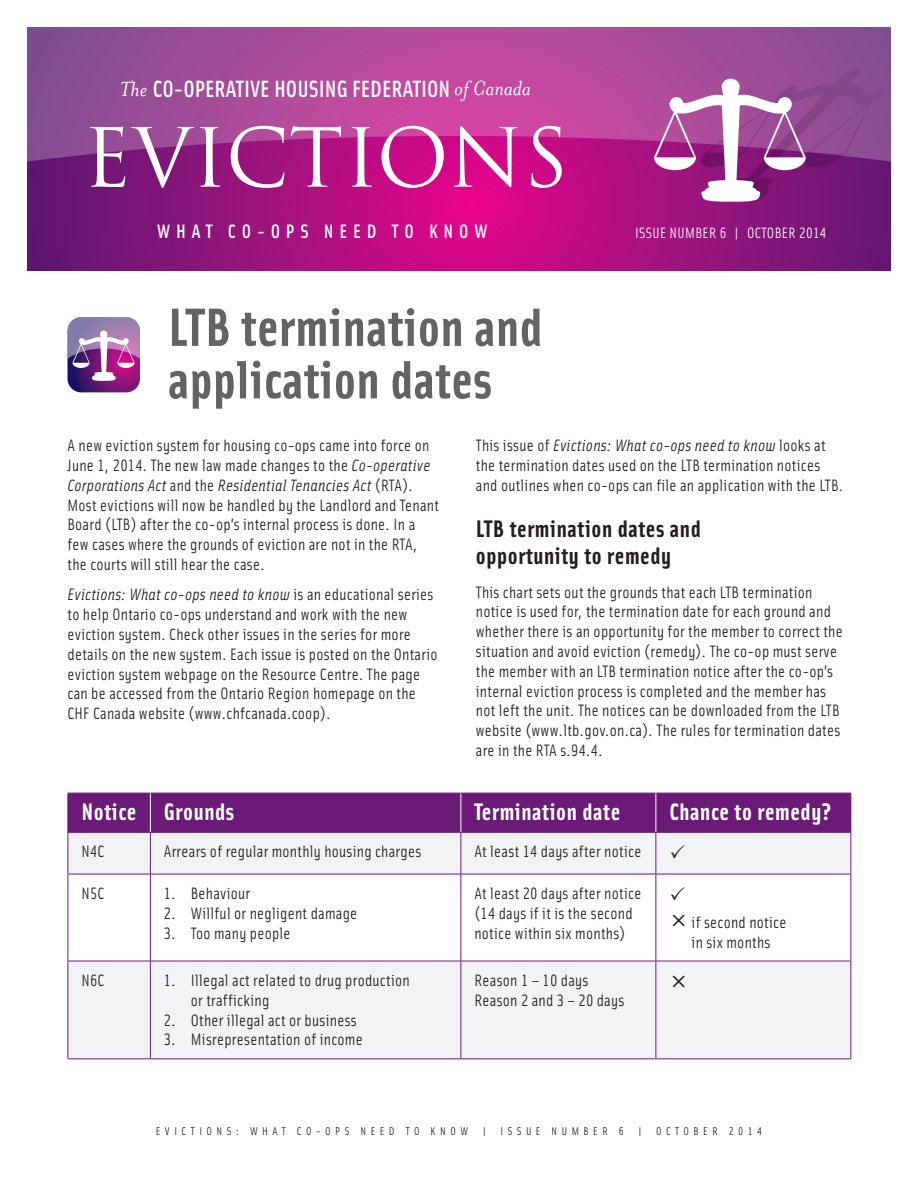
<style>
.page{position:relative;width:918px;height:1188px;background:#fff}
.page>*{position:absolute;margin:0;border:0;box-sizing:border-box;transform-origin:0 0}
.t1{font:79.2px "Trajan";color:#fff}
.issue_head{font:54px/52.5px "Solex Bold Lining";letter-spacing:.01em;color:#636366}
.subhead_1{font:24px "Solex Bold Lining";letter-spacing:.025em;color:#fff}
.subhead_1-2{font:24px/27px "Solex Bold Lining";letter-spacing:.025em;color:#231f20}
.t2{font:500 23.55px "Solex";color:#fff}
.t3{font:19.5px "Solex Medium Lining";letter-spacing:.3em;color:#fff}
.body_copy{font:16.5px/19.8px "Solex Regular Lining";letter-spacing:.015em;color:#231f20}
.t4{font:15px "Solex Regular Lining";letter-spacing:.025em;color:#fff}
.t5{font:11.25px "Solex Regular Lining";letter-spacing:.4em;color:#231f20}
.s1{font-family:"Mrs Eaves";font-weight:400;font-style:italic}
.s2{font-style:italic}
</style>
<div class="page">
<svg style="left:68px;top:317px;width:72px;height:75px;background:#9a66a3"></svg>
<svg style="left:28px;top:162px;width:863px;height:109px;background:#a0107d"></svg>
<svg style="left:27px;top:27px;width:864px;height:135px;background:#aa4396"></svg>
<svg style="left:654px;top:66px;width:232px;height:136px;background:#a1569c"></svg>
<div style="left:69px;top:794px;width:781px;height:38px;background:#6b1a78"></div>
<svg style="left:69px;top:833px;width:781px;height:225px;fill:#f2f3f4"></svg>
<hr style="left:68px;top:833px;width:1px;height:41px;background:#6b1a78">
<hr style="left:150px;top:833px;width:1px;height:41px;background:#6b1a78">
<hr style="left:460px;top:833px;width:1px;height:41px;background:#6b1a78">
<hr style="left:656px;top:833px;width:1px;height:41px;background:#6b1a78">
<hr style="left:850px;top:833px;width:1px;height:41px;background:#6b1a78">
<hr style="left:68px;top:874px;width:82px;height:1px;background:#6b1a78">
<hr style="left:68px;top:874px;width:1px;height:87px;background:#6b1a78">
<hr style="left:150px;top:874px;width:311px;height:1px;background:#6b1a78">
<hr style="left:150px;top:874px;width:1px;height:87px;background:#6b1a78">
<hr style="left:461px;top:874px;width:195px;height:1px;background:#6b1a78">
<hr style="left:460px;top:874px;width:1px;height:87px;background:#6b1a78">
<hr style="left:656px;top:874px;width:195px;height:1px;background:#6b1a78">
<hr style="left:656px;top:874px;width:1px;height:87px;background:#6b1a78">
<hr style="left:850px;top:874px;width:1px;height:87px;background:#6b1a78">
<hr style="left:68px;top:961px;width:82px;height:1px;background:#6b1a78">
<hr style="left:68px;top:961px;width:1px;height:97px;background:#6b1a78">
<hr style="left:150px;top:961px;width:311px;height:1px;background:#6b1a78">
<hr style="left:150px;top:961px;width:1px;height:97px;background:#6b1a78">
<hr style="left:461px;top:961px;width:195px;height:1px;background:#6b1a78">
<hr style="left:460px;top:961px;width:1px;height:97px;background:#6b1a78">
<hr style="left:656px;top:961px;width:195px;height:1px;background:#6b1a78">
<hr style="left:656px;top:961px;width:1px;height:97px;background:#6b1a78">
<hr style="left:850px;top:961px;width:1px;height:97px;background:#6b1a78">
<hr style="left:68px;top:1058px;width:82px;height:1px;background:#6b1a78">
<hr style="left:150px;top:1058px;width:311px;height:1px;background:#6b1a78">
<hr style="left:461px;top:1058px;width:195px;height:1px;background:#6b1a78">
<hr style="left:656px;top:1058px;width:195px;height:1px;background:#6b1a78">
<hr style="left:68px;top:793px;width:82px;height:1px;background:#6b1a78">
<hr style="left:68px;top:793px;width:1px;height:39px;background:#6b1a78">
<hr style="left:150px;top:793px;width:311px;height:1px;background:#6b1a78">
<hr style="left:461px;top:793px;width:195px;height:1px;background:#6b1a78">
<hr style="left:656px;top:793px;width:195px;height:1px;background:#6b1a78">
<hr style="left:850px;top:793px;width:1px;height:39px;background:#6b1a78">
<hr style="left:68px;top:832px;width:82px;height:1px;background:#6b1a78">
<hr style="left:150px;top:832px;width:311px;height:1px;background:#6b1a78">
<hr style="left:461px;top:832px;width:195px;height:1px;background:#6b1a78">
<hr style="left:656px;top:832px;width:195px;height:1px;background:#6b1a78">
<hr style="left:150px;top:793px;width:1px;height:39px;background:#fff">
<hr style="left:460px;top:793px;width:1px;height:39px;background:#fff">
<hr style="left:656px;top:793px;width:1px;height:39px;background:#fff">
<svg style="left:671px;top:844px;width:14px;height:14px"></svg>
<svg style="left:671px;top:886px;width:14px;height:14px"></svg>
<svg style="left:673px;top:914px;width:12px;height:12px"></svg>
<svg style="left:673px;top:975px;width:12px;height:13px"></svg>
<p class="t2" style="left:120px;top:74px;width:412px"><span class="s1">The</span> CO-OPERATIVE HOUSING FEDERATION <span class="s1">of Canada</span></p>
<p class="t1" style="left:83px;top:110px;width:487px">EVICTIONS</p>
<p class="t3" style="left:157px;top:219px;width:332px">WHAT CO-OPS NEED TO KNOW</p>
<p class="t4" style="left:635px;top:224px;width:193px">ISSUE NUMBER 6 | OCTOBER 2014</p>
<p class="issue_head" style="left:168px;top:298px;width:376px">LTB termination and application dates</p>
<p class="body_copy" style="left:68px;top:435px;width:373px">A new eviction system for housing co-ops came into force on June 1, 2014. The new law made changes to the <span class="s2">Co-operative Corporations Act</span> and the <span class="s2">Residential Tenancies Act</span> (RTA).<br>Most evictions will now be handled by the Landlord and Tenant Board (LTB) after the co-op’s internal process is done. In a few cases where the grounds of eviction are not in the RTA, the courts will still hear the case.</p>
<p class="body_copy" style="left:68px;top:584px;width:372px"><span class="s2">Evictions: What co-ops need to know</span> is an educational series to help Ontario co-ops understand and work with the new eviction system. Check other issues in the series for more details on the new system. Each issue is posted on the Ontario eviction system webpage on the Resource Centre. The page can be accessed from the Ontario Region homepage on the CHF Canada website (www.chfcanada.coop).</p>
<p class="body_copy" style="left:476px;top:435px;width:369px">This issue of <span class="s2">Evictions: What co-ops need to know</span> looks at the termination dates used on the LTB termination notices and outlines when co-ops can file an application with the LTB.</p>
<p class="subhead_1-2" style="left:476px;top:514px;width:226px">LTB termination dates and opportunity to remedy</p>
<p class="body_copy" style="left:476px;top:581px;width:368px">This chart sets out the grounds that each LTB termination notice is used for, the termination date for each ground and whether there is an opportunity for the member to correct the situation and avoid eviction (remedy). The co-op must serve the member with an LTB termination notice after the co-op’s internal eviction process is completed and the member has not left the unit. The notices can be downloaded from the LTB website (www.ltb.gov.on.ca). The rules for termination dates are in the RTA s.94.4.</p>
<p class="subhead_1" style="left:81px;top:796px;width:57px">Notice</p>
<p class="subhead_1" style="left:164px;top:796px;width:72px">Grounds</p>
<p class="subhead_1" style="left:474px;top:796px;width:147px">Termination date</p>
<p class="subhead_1" style="left:669px;top:796px;width:164px">Chance to remedy?</p>
<p class="body_copy" style="left:81px;top:841px;width:25px">N4C</p>
<p class="body_copy" style="left:164px;top:841px;width:259px">Arrears of regular monthly housing charges</p>
<p class="body_copy" style="left:474px;top:841px;width:169px">At least 14 days after notice</p>
<p class="body_copy" style="left:81px;top:883px;width:25px">N5C</p>
<p class="body_copy" style="left:164px;top:883px;width:88px">1. Behaviour</p>
<p class="body_copy" style="left:164px;top:903px;width:195px">2. Willful or negligent damage</p>
<p class="body_copy" style="left:164px;top:922px;width:128px">3. Too many people</p>
<p class="body_copy" style="left:474px;top:883px;width:169px">At least 20 days after notice (14 days if it is the second notice within six months)</p>
<p class="body_copy" style="left:692px;top:911px;width:96px">if second notice in six months</p>
<p class="body_copy" style="left:81px;top:970px;width:25px">N6C</p>
<p class="body_copy" style="left:191px;top:970px;width:220px;text-indent:-27px">1. Illegal act related to drug production or trafficking</p>
<p class="body_copy" style="left:164px;top:1009px;width:194px">2. Other illegal act or business</p>
<p class="body_copy" style="left:164px;top:1029px;width:200px">3. Misrepresentation of income</p>
<p class="body_copy" style="left:474px;top:970px;width:116px">Reason 1 – 10 days</p>
<p class="body_copy" style="left:474px;top:990px;width:151px">Reason 2 and 3 – 20 days</p>
<p class="t5" style="left:156px;top:1124px;width:314px">EVICTIONS: WHAT CO-OPS NEED TO KNOW</p>
<p class="t5" style="left:483px;top:1124px;width:5px">|</p>
<p class="t5" style="left:500px;top:1124px;width:125px">ISSUE NUMBER 6</p>
<p class="t5" style="left:638px;top:1124px;width:5px">|</p>
<p class="t5" style="left:656px;top:1124px;width:108px">OCTOBER 2014</p>
</div>
